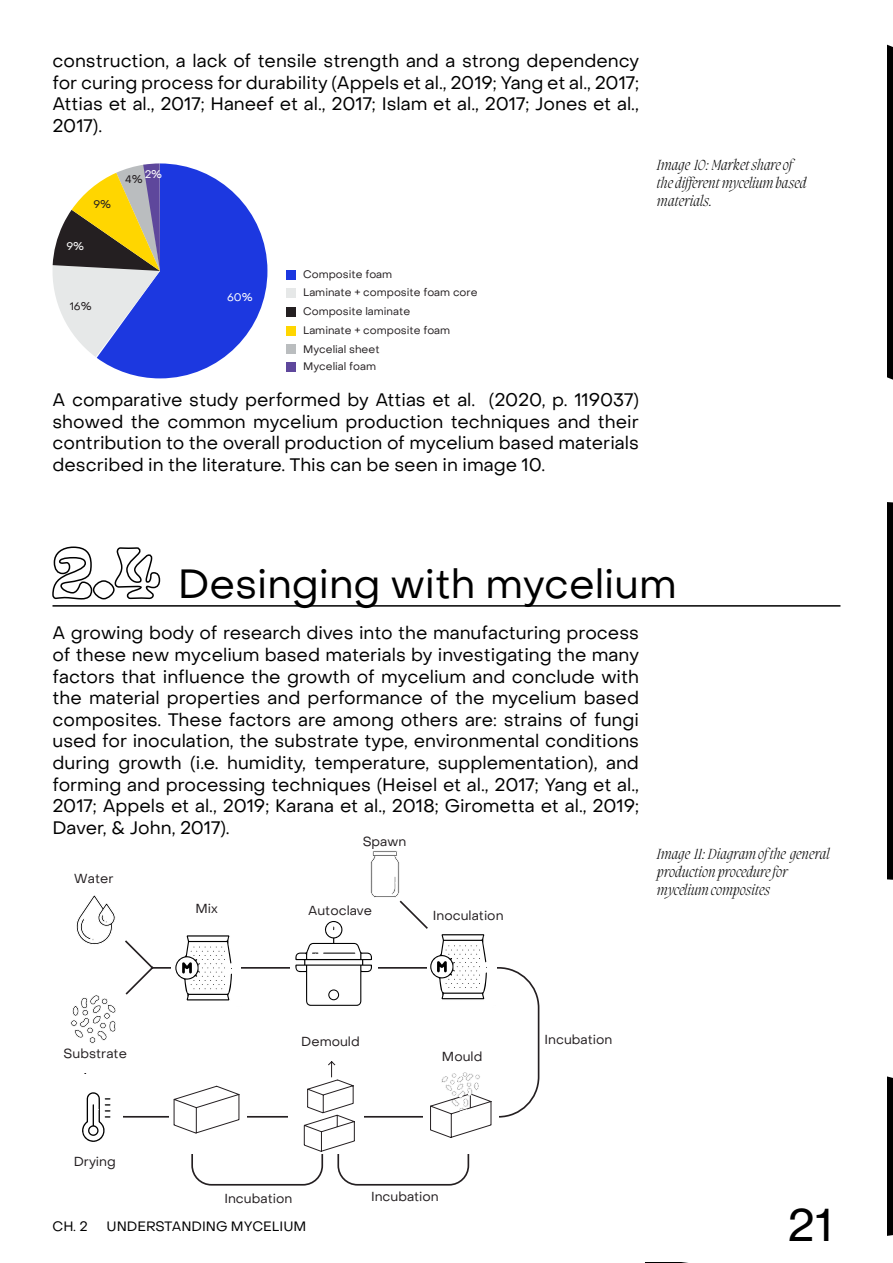
<style>
.page{position:relative;width:893px;height:1263px;background:#fff}
.page>*{position:absolute;margin:0;border:0;box-sizing:border-box;transform-origin:0 0}
.t1{font:45px "N Haas Grotesk TX Pro 55 Rg";color:#000}
.t2{font:40.5px "Object Sans";color:#000}
.Body_new{font:18px/21.6px "Object Sans";color:#000;text-align:justify}
.Images{font:italic 200 15px/18px "Migra";color:#000}
.t3{font:13.5px "Object Sans";color:#000}
.t4{font:13.05px "Object Sans";color:#241f21}
.t5{font:10.8px/18.6px "Object Sans";color:#241f21}
.t6{font:10.8px "Object Sans";color:#fff}
.s1{font-family:"Eckmannpsych Small";font-size:76.5px}
</style>
<div class="page">
<div style="left:887px;top:44px;width:6px;height:336px;background:#000"></div>
<div style="left:887px;top:502px;width:6px;height:378px;background:#000"></div>
<svg style="left:645px;top:1095px;width:248px;height:168px"></svg>
<div style="left:499px;top:0;width:387px;height:1262px;background:#fff"></div>
<hr style="left:52px;top:605px;width:788px;height:2px;background:#000">
<svg style="left:84px;top:967px;width:456px;height:219px"></svg>
<div style="left:52px;top:924px;width:101px;height:148px;background:#fff"></div>
<div style="left:423px;top:1061px;width:75px;height:93px;background:#fff"></div>
<div style="left:288px;top:1072px;width:75px;height:82px;background:#fff"></div>
<div style="left:352px;top:1067px;width:75px;height:47px;background:#fff"></div>
<div style="left:169px;top:1066px;width:78px;height:88px;background:#fff"></div>
<div style="left:74px;top:1074px;width:49px;height:87px;background:#fff"></div>
<svg style="left:430px;top:1072px;width:62px;height:66px"></svg>
<svg style="left:173px;top:1060px;width:182px;height:92px"></svg>
<svg style="left:82px;top:1092px;width:29px;height:50px"></svg>
<svg style="left:70px;top:851px;width:430px;height:193px"></svg>
<svg style="left:52px;top:163px;width:216px;height:215px"></svg>
<div style="left:286px;top:270px;width:9px;height:9px;background:#1c38e0"></div>
<div style="left:286px;top:289px;width:9px;height:9px;background:#e6e8e8"></div>
<div style="left:286px;top:307px;width:9px;height:10px;background:#241f21"></div>
<div style="left:286px;top:326px;width:9px;height:9px;background:#ffd600"></div>
<div style="left:286px;top:345px;width:9px;height:9px;background:#babdbf"></div>
<div style="left:286px;top:362px;width:9px;height:10px;background:#5e479c"></div>
<p class="Body_new" style="left:52px;top:50px;width:588px">construction, a lack of tensile strength and a strong dependency for curing process for durability (Appels et al., 2019; Yang et al., 2017; Attias et al., 2017; Haneef et al., 2017; Islam et al., 2017; Jones et al., 2017).</p>
<p class="t5" style="left:93px;top:195px;width:19px">9%</p>
<p class="t6" style="left:66px;top:239px;width:19px">9%</p>
<p class="t6" style="left:145px;top:168px;width:19px">2%</p>
<p class="t5" style="left:125px;top:170px;width:19px">4%</p>
<p class="t5" style="left:70px;top:297px;width:24px">16%</p>
<p class="t6" style="left:227px;top:291px;width:27px">60%</p>
<p class="t5" style="left:303px;top:265px;width:176px">Composite foam<br>Laminate + composite foam core<br>Composite laminate<br>Laminate + composite foam<br>Mycelial sheet</p>
<p class="t5" style="left:303px;top:357px;width:74px">Mycelial foam</p>
<p class="Body_new" style="left:52px;top:389px;width:588px">A comparative study performed by Attias et al. (2020, p. 119037) showed the common mycelium production techniques and their contribution to the overall production of mycelium based materials described in the literature. This can be seen in image 10.</p>
<p class="Images" style="left:657px;top:156px;width:151px">Image 10: Market share of the different mycelium based materials.</p>
<p class="t2" style="left:52px;top:559px;width:626px"><span class="s1">2.4</span> Desinging with mycelium</p>
<p class="Body_new" style="left:52px;top:622px;width:588px">A growing body of research dives into the manufacturing process of these new mycelium based materials by investigating the many factors that influence the growth of mycelium and conclude with the material properties and performance of the mycelium based composites. These factors are among others are: strains of fungi used for inoculation, the substrate type, environmental conditions during growth (i.e. humidity, temperature, supplementation), and forming and processing techniques (Heisel et al., 2017; Yang et al., 2017; Appels et al., 2019; Karana et al., 2018; Girometta et al., 2019; Daver, &amp; John, 2017).</p>
<p class="t4" style="left:363px;top:833px;width:45px">Spawn</p>
<p class="Images" style="left:657px;top:845px;width:175px">Image 11: Diagram of the general production procedure for mycelium composites</p>
<p class="t4" style="left:74px;top:870px;width:41px">Water</p>
<p class="t4" style="left:196px;top:900px;width:24px">Mix</p>
<p class="t4" style="left:308px;top:902px;width:65px">Autoclave</p>
<p class="t4" style="left:433px;top:908px;width:72px">Inoculation</p>
<p class="t4" style="left:64px;top:1045px;width:65px">Substrate</p>
<p class="t4" style="left:74px;top:1153px;width:44px">Drying</p>
<p class="t4" style="left:301px;top:1034px;width:60px">Demould</p>
<p class="t4" style="left:442px;top:1048px;width:42px">Mould</p>
<p class="t4" style="left:224px;top:1190px;width:69px">Incubation</p>
<p class="t4" style="left:371px;top:1189px;width:69px">Incubation</p>
<p class="t3" style="left:52px;top:1218px;width:37px">CH. 2</p>
<p class="t3" style="left:106px;top:1218px;width:201px">UNDERSTANDING MYCELIUM</p>
<p class="t4" style="left:545px;top:1031px;width:69px">Incubation</p>
<h1 class="t1" style="left:788px;top:1197px;width:46px">21</h1>
</div>
